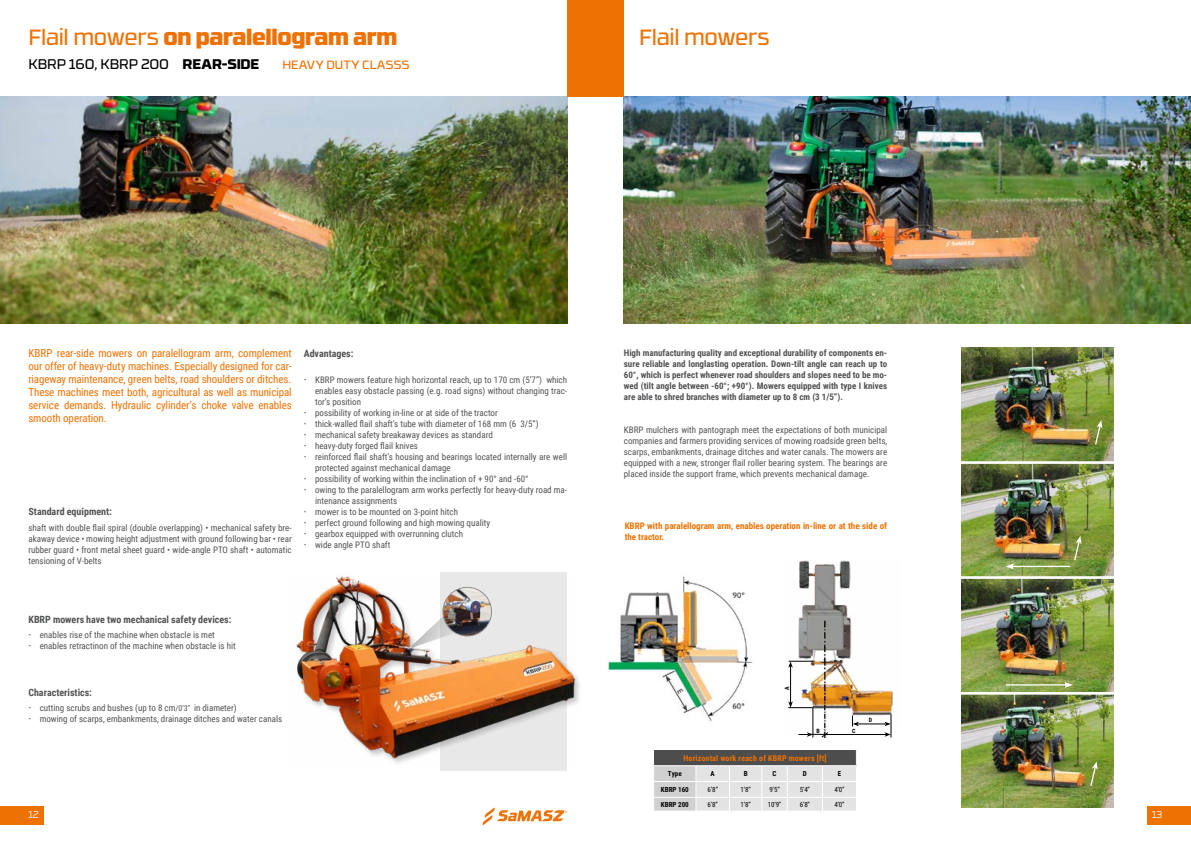
<style>
.page{position:relative;width:1191px;height:842px;background:#fff}
.page>*{position:absolute;margin:0;border:0;box-sizing:border-box;transform-origin:0 0}
.t1{font:900 22px "RB No 3.1";letter-spacing:-.015em;color:#ee7203}
.t2{font:22px "RB No 3.1";letter-spacing:-.015em;color:#ee7203}
.t3{font:14px "RB No 3.1";letter-spacing:-.005em;color:#000}
.t4{font:12px "RB No 3.1";letter-spacing:.02em;color:#ee7203}
.t5{font:11px/13px "Roboto Condensed";letter-spacing:-.005em;color:#ee7203;text-align:justify}
.t6{font:700 10px "Roboto Condensed";color:#525355}
.t7{font:300 10px "RB No 3.1";color:#fff}
.t8{font:9px/11px "Roboto Condensed";color:#525355;text-align:justify}
.t9{font:700 9px/11px "Roboto Condensed";color:#525355;text-align:justify}
.t10{font:700 9px/11px "Roboto Condensed";color:#ee7203}
.t11{font:700 8px "Roboto Condensed";letter-spacing:.02em;color:#ee7203}
.t12{font:7px "Roboto Condensed";color:#000}
.t13{font:700 7px "Roboto Condensed";color:#000}
.t14{font:700 5.9px "Roboto Condensed";color:#000}
.s1{font-weight:400}
.s2{font-weight:800}
.s3{font-family:"Encode Sans Narrow";color:#706f6f}
.s4{font-size:8px}
</style>
<div class="page">
<div style="left:1146px;top:806px;width:45px;height:19px;background:#ee7203"></div>
<div style="left:0;top:806px;width:44px;height:19px;background:#ee7203"></div>
<svg style="left:482px;top:807px;width:85px;height:18px"></svg>
<div style="left:440px;top:572px;width:127px;height:199px;background:#e9e9e9"></div>
<img style="left:624px;top:96px;width:567px;height:227px">
<img style="left:0;top:96px;width:567px;height:227px">
<div style="left:567px;top:0;width:57px;height:96px;background:#ee7203"></div>
<div style="left:296px;top:576px;width:286px;height:190px;background:#fff"></div>
<img style="left:296px;top:576px;width:281px;height:189px">
<img style="left:443px;top:587px;width:48px;height:49px;border-radius:24px">
<div style="left:442px;top:587px;width:50px;height:49px;border:1px solid #909090;border-radius:50%"></div>
<img style="left:961px;top:348px;width:153px;height:459px">
<hr style="left:951px;top:461px;width:173px;height:3px;background:#fff">
<hr style="left:954px;top:576px;width:173px;height:3px;background:#fff">
<hr style="left:954px;top:692px;width:173px;height:3px;background:#fff">
<svg style="left:1094px;top:420px;width:8px;height:26px"></svg>
<svg style="left:1073px;top:536px;width:8px;height:26px"></svg>
<svg style="left:1089px;top:761px;width:8px;height:26px"></svg>
<hr style="left:1011px;top:566px;width:59px;height:1px;background:#fff">
<svg style="left:1005px;top:563px;width:9px;height:6px"></svg>
<hr style="left:1005px;top:684px;width:61px;height:1px;background:#fff">
<svg style="left:1064px;top:682px;width:8px;height:6px"></svg>
<svg style="left:654px;top:750px;width:203px;height:61px;background:#bdbdbd"></svg>
<img style="left:788px;top:561px;width:105px;height:176px">
<hr style="left:790px;top:666px;width:1px;height:37px;background:#000">
<svg style="left:788px;top:701px;width:24px;height:7px"></svg>
<svg style="left:788px;top:661px;width:25px;height:7px"></svg>
<hr style="left:825px;top:734px;width:61px;height:1px;background:#000">
<svg style="left:852px;top:714px;width:39px;height:23px"></svg>
<hr style="left:812px;top:707px;width:1px;height:30px;background:#000">
<svg style="left:798px;top:731px;width:31px;height:7px"></svg>
<img style="left:607px;top:576px;width:146px;height:146px">
<h1 class="t1" style="left:28px;top:18px;width:371px"><span class="s1">Flail mowers</span> on paralellogram arm</h1>
<h1 class="t2" style="left:639px;top:20px;width:132px">Flail mowers</h1>
<h2 class="t3" style="left:28px;top:54px;width:233px">KBRP 160, KBRP 200 <span class="s2">REAR-SIDE</span></h2>
<h3 class="t4" style="left:282px;top:56px;width:128px">HEAVY DUTY CLASSS</h3>
<p class="t5" style="left:28px;top:346px;width:265px">KBRP rear-side mowers on paralellogram arm, complement our offer of heavy-duty machines. Especially designed for car&shy;riageway maintenance, green belts, road shoulders or ditches.<br>These machines meet both, agricultural as well as municipal service demands. Hydraulic cylinder’s choke valve enables smooth operation.</p>
<p class="t9" style="left:624px;top:347px;width:265px">High manufacturing quality and exceptional durability of components en&shy;sure reliable and longlasting operation. Down-tilt angle can reach up to 60°, which is perfect whenever road shoulders and slopes need to be mo&shy;wed (tilt angle between -60°; +90°). Mowers equipped with type I knives are able to shred branches with diameter up to 8 cm (3 1/5”).</p>
<p class="t8" style="left:624px;top:424px;width:265px">KBRP mulchers with pantograph meet the expectations of both municipal companies and farmers providing services of mowing roadside green belts, scarps, embankments, drainage ditches and water canals. The mowers are equipped with a new, stronger flail roller bearing system. The bearings are placed inside the support frame, which prevents mechanical damage.</p>
<p class="t6" style="left:304px;top:346px;width:51px">Advantages:</p>
<p class="t8" style="left:315px;top:374px;width:253px;text-indent:-11px"><span class="s3">•</span> KBRP mowers feature high horizontal reach, up to 170 cm (5’7”) which enables easy obstacle passing (e.g. road signs) without changing trac&shy;tor’s position</p>
<p class="t8" style="left:304px;top:407px;width:196px"><span class="s3">•</span> possibility of working in-line or at side of the tractor</p>
<p class="t8" style="left:304px;top:418px;width:236px"><span class="s3">•</span> thick-walled flail shaft’s tube with diameter of 168 mm (6 3/5”)</p>
<p class="t8" style="left:304px;top:429px;width:191px"><span class="s3">•</span> mechanical safety breakaway devices as standard</p>
<p class="t8" style="left:304px;top:440px;width:116px"><span class="s3">•</span> heavy-duty forged flail knives</p>
<p class="t8" style="left:315px;top:451px;width:253px;text-indent:-11px"><span class="s3">•</span> reinforced flail shaft’s housing and bearings located internally are well protected against mechanical damage</p>
<p class="t8" style="left:304px;top:473px;width:226px"><span class="s3">•</span> possibility of working within the inclination of + 90° and -60°</p>
<p class="t8" style="left:315px;top:484px;width:253px;text-indent:-11px"><span class="s3">•</span> owing to the paralellogram arm works perfectly for heavy-duty road ma&shy;intenance assignments</p>
<p class="t8" style="left:304px;top:506px;width:156px"><span class="s3">•</span> mower is to be mounted on 3-point hitch</p>
<p class="t8" style="left:304px;top:517px;width:188px"><span class="s3">•</span> perfect ground following and high mowing quality</p>
<p class="t8" style="left:304px;top:528px;width:161px"><span class="s3">•</span> gearbox equipped with overrunning clutch</p>
<p class="t8" style="left:304px;top:539px;width:88px"><span class="s3">•</span> wide angle PTO shaft</p>
<p class="t6" style="left:28px;top:505px;width:85px">Standard equipment:</p>
<p class="t8" style="left:28px;top:521px;width:265px">shaft with double flail spiral (double overlapping) • mechanical safety bre&shy;akaway device • mowing height adjustment with ground following bar • rear rubber guard • front metal sheet guard • wide-angle PTO shaft • automatic tensioning of V-belts</p>
<p class="t10" style="left:624px;top:520px;width:264px">KBRP with paralellogram arm, enables operation in-line or at the side of the tractor.</p>
<p class="t6" style="left:28px;top:612px;width:205px">KBRP mowers have two mechanical safety devices:</p>
<p class="t8" style="left:28px;top:629px;width:188px"><span class="s3">•</span> enables rise of the machine when obstacle is met</p>
<p class="t8" style="left:28px;top:640px;width:209px"><span class="s3">•</span> enables retractinon of the machine when obstacle is hit</p>
<p class="t6" style="left:28px;top:685px;width:65px">Characteristics:</p>
<p class="t8" style="left:28px;top:702px;width:210px"><span class="s3">•</span> cutting scrubs and bushes (up to 8 cm<span class="s4">/0'3''</span> in diameter)</p>
<p class="t8" style="left:28px;top:713px;width:255px"><span class="s3">•</span> mowing of scarps, embankments, drainage ditches and water canals</p>
<p class="t14" style="left:783px;top:690px;width:5px;rotate:-90deg">A</p>
<p class="t14" style="left:816px;top:726px;width:5px">B</p>
<p class="t14" style="left:852px;top:726px;width:5px">C</p>
<p class="t11" style="left:683px;top:752px;width:145px">Horizontal work reach of KBRP mowers [ft]</p>
<p class="t13" style="left:668px;top:769px;width:15px">Type</p>
<p class="t13" style="left:710px;top:769px;width:6px">A</p>
<p class="t13" style="left:743px;top:769px;width:5px">B</p>
<p class="t13" style="left:772px;top:769px;width:5px">C</p>
<p class="t13" style="left:803px;top:769px;width:5px">D</p>
<p class="t13" style="left:837px;top:769px;width:5px">E</p>
<p class="t13" style="left:661px;top:785px;width:29px">KBRP 160</p>
<p class="t12" style="left:707px;top:785px;width:12px">6’8”</p>
<p class="t12" style="left:740px;top:785px;width:12px">1’8”</p>
<p class="t12" style="left:769px;top:785px;width:12px">9’5”</p>
<p class="t12" style="left:800px;top:785px;width:12px">5’4”</p>
<p class="t12" style="left:834px;top:785px;width:12px">4’0”</p>
<p class="t13" style="left:661px;top:799px;width:29px">KBRP 200</p>
<p class="t12" style="left:707px;top:799px;width:12px">6’8”</p>
<p class="t12" style="left:740px;top:799px;width:12px">1’8”</p>
<p class="t12" style="left:768px;top:799px;width:15px">10’9”</p>
<p class="t12" style="left:800px;top:799px;width:12px">6’8”</p>
<p class="t12" style="left:834px;top:799px;width:12px">4’0”</p>
<p class="t14" style="left:868px;top:716px;width:5px">D</p>
<p class="t7" style="left:28px;top:807px;width:12px">12</p>
<p class="t7" style="left:1152px;top:807px;width:12px">13</p>
</div>
